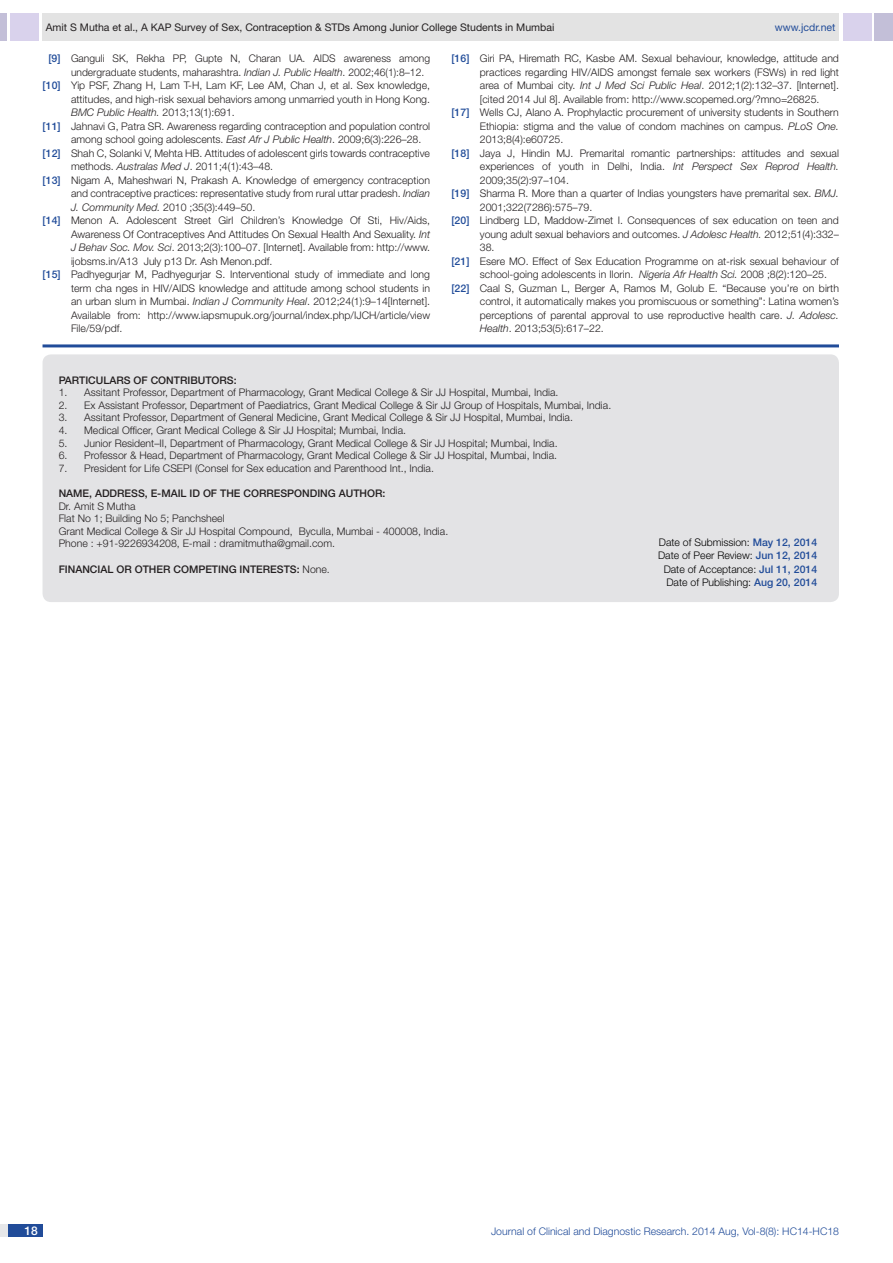
<style>
.page{position:relative;width:893px;height:1263px;background:#fff}
.page>*{position:absolute;margin:0;border:0;box-sizing:border-box;transform-origin:0 0}
.t1{font:500 12px "Helvetica Neue";color:#fff}
.con_particulars{font:300 10.5px "Helvetica Neue";color:#231f20}
.t2{font:300 10.5px "Helvetica Neue";color:#000}
.con_particulars-2{font:500 10.5px "Helvetica Neue";color:#231f20}
.t3{font:10.5px "Helvetica Neue";color:#231f20}
.t4{font:300 10.5px "Helvetica Neue";color:#214c99}
.t5{font:italic 300 10.5px "Helvetica Neue";color:#231f20}
.t6{font:10.5px "Helvetica Neue";color:#214c99}
.s1{font-weight:500;color:#214c99}
.s2{font-style:italic}
.s3{font-style:normal}
.s4{font-weight:500}
</style>
<div class="page">
<div style="left:0;top:13px;width:7px;height:28px;background:#c3bfd8"></div>
<div style="left:10px;top:13px;width:29px;height:28px;background:#d9d2ec"></div>
<div style="left:43px;top:13px;width:796px;height:28px;background:#e3e3e3"></div>
<div style="left:875px;top:13px;width:18px;height:28px;background:#c3bfd8"></div>
<div style="left:843px;top:13px;width:29px;height:28px;background:#d9d2ec"></div>
<div style="left:0;top:1224px;width:43px;height:13px;background:#e6e7e9"></div>
<div style="left:8px;top:1224px;width:35px;height:13px;background:#214c99"></div>
<hr style="left:43px;top:344px;width:796px;height:3px;background:#214c99">
<div style="left:43px;top:354px;width:796px;height:248px;background:#e3e3e5;border-radius:9px"></div>
<p class="t3" style="left:46px;top:21px;width:510px">Amit S Mutha et al., A KAP Survey of Sex, Contraception &amp; STDs Among Junior College Students in Mumbai</p>
<p class="t6" style="left:775px;top:21px;width:62px">www.jcdr.net</p>
<p class="con_particulars" style="left:48px;top:52px;width:383px"><span class="s1">[9]</span> Ganguli SK, Rekha PP, Gupte N, Charan UA. AIDS awareness among</p>
<p class="con_particulars" style="left:71px;top:66px;width:355px">undergraduate students, maharashtra. <span class="s2">Indian J. Public Health</span>. 2002;46(1):8–12.</p>
<p class="con_particulars" style="left:43px;top:79px;width:389px"><span class="s1">[10]</span> Yip PSF, Zhang H, Lam T-H, Lam KF, Lee AM, Chan J, et al. Sex knowledge,</p>
<p class="con_particulars" style="left:71px;top:93px;width:361px">attitudes, and high-risk sexual behaviors among unmarried youth in Hong Kong.</p>
<p class="t5" style="left:71px;top:106px;width:165px">BMC Public Health. <span class="s3">2013;13(1):691.</span></p>
<p class="con_particulars" style="left:43px;top:120px;width:389px"><span class="s1">[11]</span> Jahnavi G, Patra SR. Awareness regarding contraception and population control</p>
<p class="con_particulars" style="left:71px;top:133px;width:352px">among school going adolescents. <span class="s2">East Afr J Public Health</span>. 2009;6(3):226–28.</p>
<p class="con_particulars" style="left:43px;top:147px;width:389px"><span class="s1">[12]</span> Shah C, Solanki V, Mehta HB. Attitudes of adolescent girls towards contraceptive</p>
<p class="con_particulars" style="left:71px;top:160px;width:204px">methods. <span class="s2">Australas Med J</span>. 2011;4(1):43–48.</p>
<p class="con_particulars" style="left:43px;top:174px;width:389px"><span class="s1">[13]</span> Nigam A, Maheshwari N, Prakash A. Knowledge of emergency contraception</p>
<p class="con_particulars" style="left:71px;top:187px;width:361px">and contraceptive practices: representative study from rural uttar pradesh. <span class="s2">Indian</span></p>
<p class="con_particulars" style="left:71px;top:201px;width:186px"><span class="s2">J. Community Med.</span> 2010 ;35(3):449–50.</p>
<p class="con_particulars" style="left:43px;top:214px;width:389px"><span class="s1">[14]</span> Menon A. Adolescent Street Girl Children’s Knowledge Of Sti, Hiv/Aids,</p>
<p class="con_particulars" style="left:71px;top:228px;width:361px">Awareness Of Contraceptives And Attitudes On Sexual Health And Sexuality. <span class="s2">Int</span></p>
<p class="con_particulars" style="left:71px;top:241px;width:361px"><span class="s2">J Behav Soc. Mov. Sci</span>. 2013;2(3):100–07. [Internet]. Available from: http://www.</p>
<p class="con_particulars" style="left:71px;top:255px;width:203px">ijobsms.in/A13 July p13 Dr. Ash Menon.pdf.</p>
<p class="con_particulars" style="left:43px;top:268px;width:389px"><span class="s1">[15]</span> Padhyegurjar M, Padhyegurjar S. Interventional study of immediate and long</p>
<p class="con_particulars" style="left:71px;top:282px;width:361px">term cha nges in HIV/AIDS knowledge and attitude among school students in</p>
<p class="con_particulars" style="left:71px;top:295px;width:361px">an urban slum in Mumbai. <span class="s2">Indian J Community Heal</span>. 2012;24(1):9–14[Internet].</p>
<p class="con_particulars" style="left:71px;top:309px;width:361px">Available from: http://www.iapsmupuk.org/journal/index.php/IJCH/article/view</p>
<p class="con_particulars" style="left:71px;top:322px;width:53px">File/59/pdf.</p>
<p class="con_particulars" style="left:451px;top:52px;width:389px"><span class="s1">[16]</span> Giri PA, Hiremath RC, Kasbe AM. Sexual behaviour, knowledge, attitude and</p>
<p class="con_particulars" style="left:480px;top:66px;width:361px">practices regarding HIV/AIDS amongst female sex workers (FSWs) in red light</p>
<p class="con_particulars" style="left:480px;top:79px;width:361px">area of Mumbai city. <span class="s2">Int J Med Sci Public Heal</span>. 2012;1(2):132–37. [Internet].</p>
<p class="con_particulars" style="left:480px;top:93px;width:341px">[cited 2014 Jul 8]. Available from: http://www.scopemed.org/?mno=26825.</p>
<p class="con_particulars" style="left:451px;top:106px;width:389px"><span class="s1">[17]</span> Wells CJ, Alano A. Prophylactic procurement of university students in Southern</p>
<p class="con_particulars" style="left:480px;top:120px;width:361px">Ethiopia: stigma and the value of condom machines on campus. <span class="s2">PLoS One.</span></p>
<p class="con_particulars" style="left:480px;top:133px;width:85px">2013;8(4):e60725.</p>
<p class="con_particulars" style="left:451px;top:147px;width:389px"><span class="s1">[18]</span> Jaya J, Hindin MJ. Premarital romantic partnerships: attitudes and sexual</p>
<p class="con_particulars" style="left:480px;top:160px;width:361px">experiences of youth in Delhi, India. <span class="s2">Int Perspect Sex Reprod Health.</span></p>
<p class="con_particulars" style="left:480px;top:174px;width:91px">2009;35(2):97–104.</p>
<p class="con_particulars" style="left:451px;top:187px;width:389px"><span class="s1">[19]</span> Sharma R. More than a quarter of Indias youngsters have premarital sex. <span class="s2">BMJ.</span></p>
<p class="con_particulars" style="left:480px;top:201px;width:114px">2001;322(7286):575–79.</p>
<p class="con_particulars" style="left:451px;top:214px;width:389px"><span class="s1">[20]</span> Lindberg LD, Maddow-Zimet I. Consequences of sex education on teen and</p>
<p class="con_particulars" style="left:480px;top:228px;width:361px">young adult sexual behaviors and outcomes. <span class="s2">J Adolesc Health.</span> 2012;51(4):332–</p>
<p class="con_particulars" style="left:480px;top:241px;width:16px">38.</p>
<p class="con_particulars" style="left:451px;top:255px;width:389px"><span class="s1">[21]</span> Esere MO. Effect of Sex Education Programme on at-risk sexual behaviour of</p>
<p class="con_particulars" style="left:480px;top:268px;width:349px">school-going adolescents in Ilorin. <span class="s2">Nigeria Afr Health Sci.</span> 2008 ;8(2):120–25.</p>
<p class="con_particulars" style="left:451px;top:282px;width:389px"><span class="s1">[22]</span> Caal S, Guzman L, Berger A, Ramos M, Golub E. “Because you’re on birth</p>
<p class="con_particulars" style="left:480px;top:295px;width:361px">control, it automatically makes you promiscuous or something”: Latina women’s</p>
<p class="con_particulars" style="left:480px;top:309px;width:361px">perceptions of parental approval to use reproductive health care. <span class="s2">J. Adolesc.</span></p>
<p class="con_particulars" style="left:480px;top:322px;width:125px"><span class="s2">Health</span>. 2013;53(5):617–22.</p>
<p class="con_particulars-2" style="left:59px;top:374px;width:107px">PARTI CULARS OF CONTRI</p>
<p class="con_particulars-2" style="left:190px;top:374px;width:16px">BUTOR</p>
<p class="con_particulars-2" style="left:227px;top:374px;width:11px">S:</p>
<p class="con_particulars" style="left:59px;top:386px;width:501px">1. Assitant Professor, Department of Pharmacology, Grant Medical College &amp; Sir JJ Hospital, Mumbai, India.</p>
<p class="con_particulars" style="left:59px;top:399px;width:554px">2. Ex Assistant Professor, Department of Paediatrics, Grant Medical College &amp; Sir JJ Group of Hospitals, Mumbai, India.</p>
<p class="con_particulars" style="left:59px;top:411px;width:516px">3. Assitant Professor, Department of General Medicine, Grant Medical College &amp; Sir JJ Hospital, Mumbai, India.</p>
<p class="con_particulars" style="left:59px;top:424px;width:349px">4. Medical Officer, Grant Medical College &amp; Sir JJ Hospital; Mumbai, India.</p>
<p class="con_particulars" style="left:59px;top:436px;width:500px">5. Junior Resident–II, Department of Pharmacology, Grant Medical College &amp; Sir JJ Hospital; Mumbai, India.</p>
<p class="con_particulars" style="left:59px;top:449px;width:500px">6. Professor &amp; Head, Department of Pharmacology, Grant Medical College &amp; Sir JJ Hospital, Mumbai, India.</p>
<p class="con_particulars" style="left:59px;top:462px;width:377px">7. President for Life CSEPI (Consel for Sex education and Parenthood Int., India.</p>
<p class="con_particulars-2" style="left:59px;top:487px;width:52px">NAME , ADDRE</p>
<p class="con_particulars-2" style="left:131px;top:487px;width:97px">SS, E-MAIL ID OF THE</p>
<p class="con_particulars-2" style="left:243px;top:487px;width:16px">CORRE</p>
<p class="con_particulars-2" style="left:280px;top:487px;width:22px">SPONDING</p>
<p class="con_particulars-2" style="left:339px;top:487px;width:16px">AUTHOR</p>
<p class="con_particulars-2" style="left:383px;top:487px;width:4px">:</p>
<p class="con_particulars" style="left:59px;top:499px;width:78px">Dr. Amit S Mutha</p>
<p class="con_particulars" style="left:59px;top:512px;width:167px">Flat No 1; Building No 5; Panchsheel</p>
<p class="con_particulars" style="left:59px;top:525px;width:391px">Grant Medical College &amp; Sir JJ Hospital Compound, Byculla, Mumbai - 400008, India.</p>
<p class="con_particulars" style="left:59px;top:537px;width:278px">Phone : +91-9226934208, E-mail : dramitmutha@gmail.com.</p>
<p class="con_particulars-2" style="left:59px;top:563px;width:85px">Financial OR OTHER</p>
<p class="con_particulars-2" style="left:173px;top:563px;width:39px">COM PETING</p>
<p class="con_particulars-2" style="left:240px;top:563px;width:8px">INTERE</p>
<p class="con_particulars" style="left:277px;top:562px;width:54px"><span class="s4">STS:</span> None.</p>
<p class="t2" style="left:659px;top:535px;width:160px">Date of Submission: <span class="s1">May 12, 2014</span></p>
<p class="t2" style="left:658px;top:549px;width:161px">Date of Peer Review: <span class="s1">Jun 12, 2014</span></p>
<p class="t2" style="left:664px;top:562px;width:155px">Date of Acceptance: <span class="s1">Jul 11, 2014</span></p>
<p class="t2" style="left:666px;top:576px;width:152px">Date of Publishing: <span class="s1">Aug 20, 2014</span></p>
<p class="t1" style="left:24px;top:1223px;width:15px">18</p>
<p class="t4" style="left:491px;top:1225px;width:350px">Journal of Clinical and Diagnostic Research. 2014 Aug, Vol-8(8): HC14-HC18</p>
</div>
